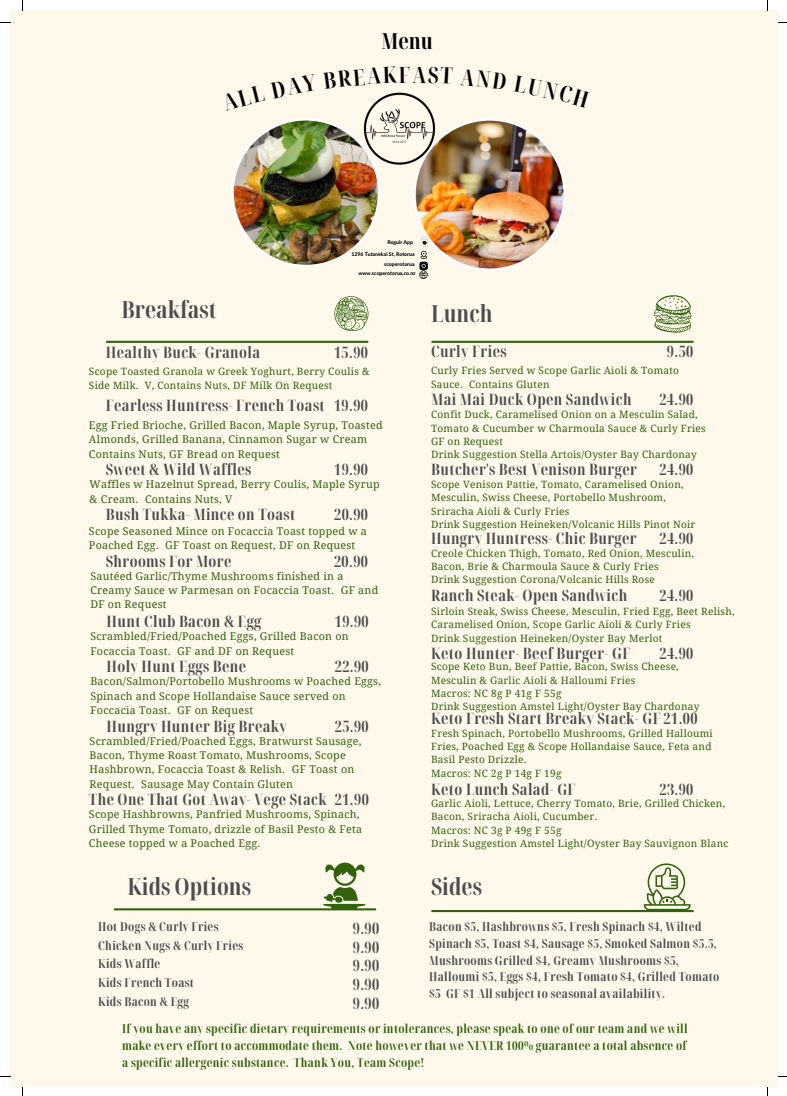
<style>
.page{position:relative;width:787px;height:1096px;background:#fff}
.page>*{position:absolute;margin:0;border:0;box-sizing:border-box;transform-origin:0 0}
.t1{font:700 extra-condensed 23.5px "Noto Serif Display";color:#4d4d4d}
.t2{font:700 extra-condensed 22.12px "Noto Serif Display";color:#000}
.t3{font:700 extra-condensed 15.75px "Noto Serif Display";letter-spacing:.025em;color:#4d4d4d}
.t4{font:700 extra-condensed 15.62px "Noto Serif Display";letter-spacing:.025em;color:#4d4d4d}
.t5{font:700 extra-condensed 12.38px/16.9px "Noto Serif Display";letter-spacing:.025em;color:#4d4d4d}
.t6{font:700 extra-condensed 12.38px/16.9px "Noto Serif Display";letter-spacing:.025em;color:#32620e;text-align:justify}
.t7{font:10.62px/14.2px "Droid Serif";letter-spacing:.025em;color:#32620e}
.t8{font:10.12px/13.5px "Droid Serif";letter-spacing:.025em;color:#32620e}
.t9{font:800 5.12px "Lato";color:#000}
</style>
<div class="page">
<div style="left:10px;top:10px;width:768px;height:1076px;background:#fff9ec"></div>
<img style="left:231px;top:118px;width:150px;height:149px">
<hr style="left:107px;top:341px;width:261px;height:2px;background:#32620e">
<hr style="left:432px;top:341px;width:261px;height:2px;background:#32620e">
<svg style="left:334px;top:296px;width:34px;height:35px"></svg>
<img style="left:413px;top:118px;width:153px;height:161px">
<svg style="left:653px;top:295px;width:39px;height:38px"></svg>
<img style="left:355px;top:92px;width:88px;height:79px">
<hr style="left:432px;top:909px;width:261px;height:2px;background:#32620e">
<hr style="left:115px;top:908px;width:260px;height:2px;background:#32620e">
<hr style="left:323px;top:903px;width:42px;height:2px;background:#32620e">
<svg style="left:324px;top:862px;width:41px;height:47px"></svg>
<svg style="left:644px;top:863px;width:47px;height:47px"></svg>
<p class="t2" style="left:381px;top:25px;width:53px">Menu</p>
<p class="t9" style="left:387px;top:238px;width:27px">Regulr App</p>
<p class="t9" style="left:352px;top:250px;width:65px">1296 Tutanekai St, Rotorua</p>
<p class="t9" style="left:384px;top:261px;width:32px">scoperotorua</p>
<p class="t9" style="left:358px;top:270px;width:59px">www.scoperotorua.co.nz</p>
<p class="t1" style="left:121px;top:293px;width:97px">Breakfast</p>
<p class="t1" style="left:431px;top:297px;width:63px">Lunch</p>
<p class="t3" style="left:106px;top:341px;width:156px">Healthy Buck- Granola</p>
<p class="t3" style="left:334px;top:341px;width:36px">15.90</p>
<p class="t3" style="left:431px;top:340px;width:77px">Curly Fries</p>
<p class="t3" style="left:667px;top:340px;width:28px">9.50</p>
<p class="t8" style="left:89px;top:365px;width:282px">Scope Toasted Granola w Greek Yoghurt, Berry Coulis &amp;<br>Side Milk. V, Contains Nuts, DF Milk On Request</p>
<p class="t8" style="left:431px;top:364px;width:249px">Curly Fries Served w Scope Garlic Aioli &amp; Tomato<br>Sauce. Contains Gluten</p>
<p class="t3" style="left:106px;top:394px;width:221px">Fearless Huntress- French Toast</p>
<p class="t3" style="left:334px;top:394px;width:36px">19.90</p>
<p class="t3" style="left:431px;top:388px;width:202px">Mai Mai Duck Open Sandwich</p>
<p class="t3" style="left:659px;top:388px;width:36px">24.90</p>
<p class="t7" style="left:89px;top:418px;width:295px">Egg Fried Brioche, Grilled Bacon, Maple Syrup, Toasted<br>Almonds, Grilled Banana, Cinnamon Sugar w Cream</p>
<p class="t7" style="left:89px;top:447px;width:192px">Contains Nuts, GF Bread on Request</p>
<p class="t8" style="left:431px;top:408px;width:276px">Confit Duck, Caramelised Onion on a Mesculin Salad,<br>Tomato &amp; Cucumber w Charmoula Sauce &amp; Curly Fries<br>GF on Request</p>
<p class="t8" style="left:431px;top:448px;width:267px">Drink Suggestion Stella Artois/Oyster Bay Chardonay</p>
<p class="t3" style="left:106px;top:458px;width:147px">Sweet &amp; Wild Waffles</p>
<p class="t3" style="left:334px;top:458px;width:36px">19.90</p>
<p class="t3" style="left:106px;top:503px;width:191px">Bush Tukka- Mince on Toast</p>
<p class="t3" style="left:334px;top:503px;width:36px">20.90</p>
<p class="t7" style="left:90px;top:477px;width:292px">Waffles w Hazelnut Spread, Berry Coulis, Maple Syrup &amp; Cream. Contains Nuts, V</p>
<p class="t7" style="left:89px;top:523px;width:279px">Scope Seasoned Mince on Focaccia Toast topped w a<br>Poached Egg. GF Toast on Request, DF on Request</p>
<p class="t3" style="left:106px;top:549px;width:127px">Shrooms For More</p>
<p class="t3" style="left:334px;top:549px;width:36px">20.90</p>
<p class="t7" style="left:90px;top:569px;width:289px">Sautéed Garlic/Thyme Mushrooms finished in a<br>Creamy Sauce w Parmesan on Focaccia Toast. GF and<br>DF on Request</p>
<p class="t3" style="left:106px;top:610px;width:156px">Hunt Club Bacon &amp; Egg</p>
<p class="t3" style="left:335px;top:610px;width:36px">19.90</p>
<p class="t7" style="left:90px;top:629px;width:260px">Scrambled/Fried/Poached Eggs, Grilled Bacon on<br>Focaccia Toast. GF and DF on Request</p>
<p class="t3" style="left:106px;top:655px;width:141px">Holy Hunt Eggs Bene</p>
<p class="t3" style="left:335px;top:655px;width:36px">22.90</p>
<p class="t7" style="left:90px;top:674px;width:292px">Bacon/Salmon/Portobello Mushrooms w Poached Eggs,<br>Spinach and Scope Hollandaise Sauce served on<br>Foccacia Toast. GF on Request</p>
<p class="t3" style="left:106px;top:714px;width:182px">Hungry Hunter Big Breaky</p>
<p class="t3" style="left:335px;top:714px;width:36px">25.90</p>
<p class="t7" style="left:90px;top:734px;width:273px">Scrambled/Fried/Poached Eggs, Bratwurst Sausage, Bacon, Thyme Roast Tomato, Mushrooms, Scope Hashbrown, Focaccia Toast &amp; Relish. GF Toast on Request. Sausage May Contain Gluten</p>
<p class="t4" style="left:89px;top:788px;width:239px">The One That Got Away- Vege Stack</p>
<p class="t3" style="left:335px;top:788px;width:36px">21.90</p>
<p class="t7" style="left:89px;top:807px;width:275px">Scope Hashbrowns, Panfried Mushrooms, Spinach,<br>Grilled Thyme Tomato, drizzle of Basil Pesto &amp; Feta<br>Cheese topped w a Poached Egg.</p>
<p class="t3" style="left:431px;top:458px;width:207px">Butcher's Best Venison Burger</p>
<p class="t3" style="left:659px;top:458px;width:36px">24.90</p>
<p class="t8" style="left:431px;top:477px;width:254px">Scope Venison Pattie, Tomato, Caramelised Onion,<br>Mesculin, Swiss Cheese, Portobello Mushroom,<br>Sriracha Aioli &amp; Curly Fries</p>
<p class="t8" style="left:431px;top:518px;width:266px">Drink Suggestion Heineken/Volcanic Hills Pinot Noir</p>
<p class="t3" style="left:431px;top:527px;width:207px">Hungry Huntress- Chic Burger</p>
<p class="t3" style="left:659px;top:527px;width:36px">24.90</p>
<p class="t8" style="left:431px;top:546px;width:264px">Creole Chicken Thigh, Tomato, Red Onion, Mesculin,<br>Bacon, Brie &amp; Charmoula Sauce &amp; Curly Fries</p>
<p class="t8" style="left:431px;top:573px;width:225px">Drink Suggestion Corona/Volcanic Hills Rose</p>
<p class="t3" style="left:431px;top:584px;width:198px">Ranch Steak- Open Sandwich</p>
<p class="t3" style="left:659px;top:584px;width:36px">24.90</p>
<p class="t8" style="left:431px;top:604px;width:305px">Sirloin Steak, Swiss Cheese, Mesculin, Fried Egg, Beet Relish,<br>Caramelised Onion, Scope Garlic Aioli &amp; Curly Fries</p>
<p class="t8" style="left:431px;top:631px;width:233px">Drink Suggestion Heineken/Oyster Bay Merlot</p>
<p class="t3" style="left:431px;top:642px;width:201px">Keto Hunter- Beef Burger- GF</p>
<p class="t3" style="left:659px;top:642px;width:36px">24.90</p>
<p class="t8" style="left:431px;top:659px;width:249px">Scope Keto Bun, Beef Pattie, Bacon, Swiss Cheese,<br>Mesculin &amp; Garlic Aioli &amp; Halloumi Fries</p>
<p class="t8" style="left:431px;top:686px;width:132px">Macros: NC 8g P 41g F 55g</p>
<p class="t8" style="left:431px;top:700px;width:270px">Drink Suggestion Amstel Light/Oyster Bay Chardonay</p>
<p class="t3" style="left:431px;top:707px;width:268px">Keto Fresh Start Breaky Stack- GF 21.00</p>
<p class="t8" style="left:431px;top:726px;width:283px">Fresh Spinach, Portobello Mushrooms, Grilled Halloumi<br>Fries, Poached Egg &amp; Scope Hollandaise Sauce, Feta and<br>Basil Pesto Drizzle.</p>
<p class="t8" style="left:431px;top:766px;width:132px">Macros: NC 2g P 14g F 19g</p>
<p class="t3" style="left:431px;top:777px;width:146px">Keto Lunch Salad- GF</p>
<p class="t3" style="left:659px;top:777px;width:36px">23.90</p>
<p class="t8" style="left:431px;top:796px;width:296px">Garlic Aioli, Lettuce, Cherry Tomato, Brie, Grilled Chicken,<br>Bacon, Sriracha Aioli, Cucumber.</p>
<p class="t8" style="left:431px;top:823px;width:132px">Macros: NC 3g P 49g F 55g</p>
<p class="t8" style="left:431px;top:836px;width:299px">Drink Suggestion Amstel Light/Oyster Bay Sauvignon Blanc</p>
<p class="t1" style="left:127px;top:869px;width:125px">Kids Options</p>
<p class="t1" style="left:431px;top:869px;width:52px">Sides</p>
<p class="t5" style="left:98px;top:936px;width:147px">Chicken Nugs &amp; Curly Fries</p>
<p class="t3" style="left:353px;top:935px;width:28px">9.90</p>
<p class="t5" style="left:98px;top:955px;width:64px">Kids Waffle</p>
<p class="t3" style="left:353px;top:954px;width:28px">9.90</p>
<p class="t5" style="left:98px;top:973px;width:97px">Kids French Toast</p>
<p class="t3" style="left:353px;top:973px;width:28px">9.90</p>
<p class="t5" style="left:98px;top:992px;width:93px">Kids Bacon &amp; Egg</p>
<p class="t3" style="left:353px;top:992px;width:28px">9.90</p>
<p class="t5" style="left:98px;top:917px;width:122px">Hot Dogs &amp; Curly Fries</p>
<p class="t3" style="left:353px;top:916px;width:28px">9.90</p>
<p class="t5" style="left:429px;top:917px;width:292px">Bacon $5, Hashbrowns $5, Fresh Spinach $4, Wilted Spinach $5, Toast $4, Sausage $5, Smoked Salmon $5.5, Mushrooms Grilled $4, Greamy Mushrooms $5, Halloumi $5, Eggs $4, Fresh Tomato $4, Grilled Tomato $5 GF $1 All subject to seasonal availability.</p>
<p class="t6" style="left:122px;top:1019px;width:567px">If you have any specific dietary requirements or intolerances, please speak to one of our team and we will make every effort to accommodate them. Note however that we NEVER 100% guarantee a total absence of a specific allergenic substance. Thank You, Team Scope!</p>
</div>
